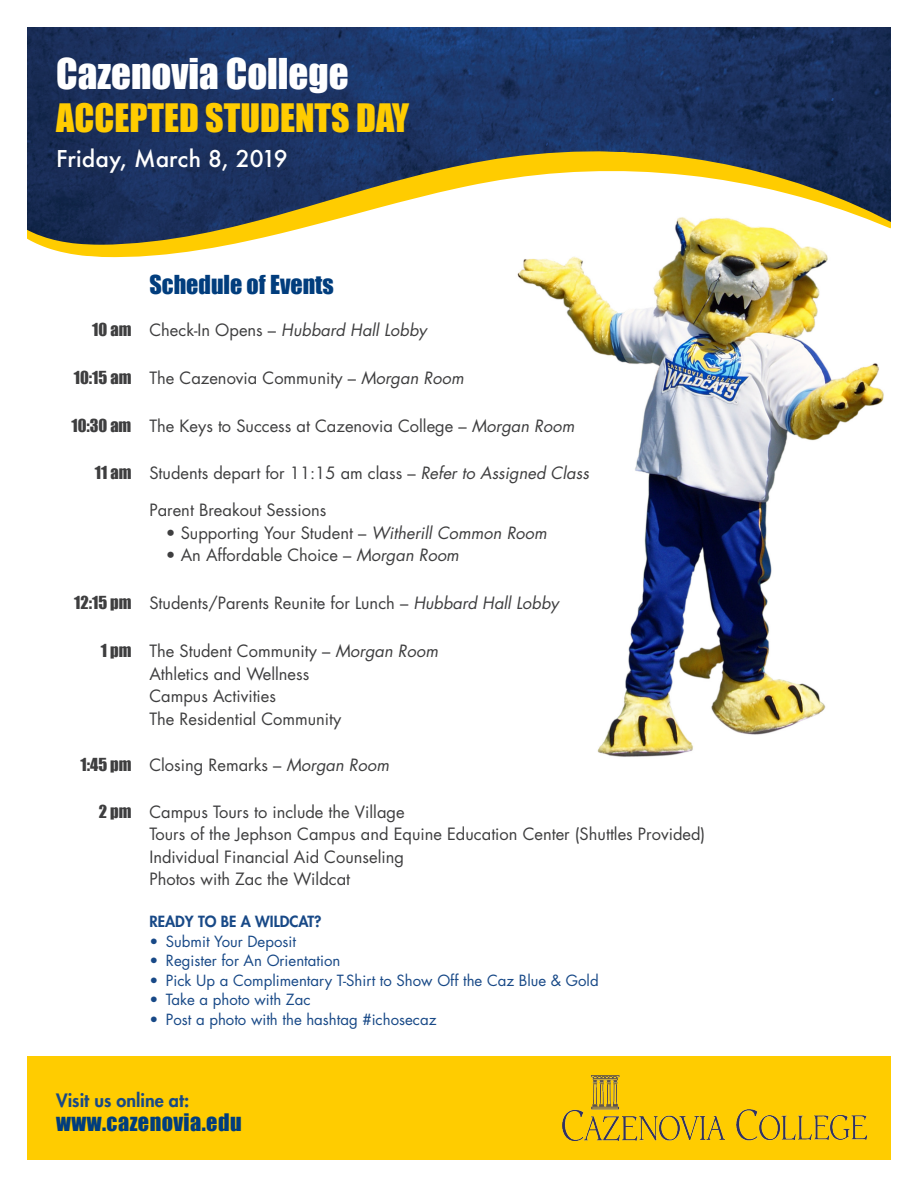
<style>
.page{position:relative;width:918px;height:1188px;background:#fff}
.page>*{position:absolute;margin:0;border:0;box-sizing:border-box;transform-origin:0 0}
.t1{font:39px "Impact";color:#fff}
.t2{font:36px "Impact";color:#fc0}
.t3{font:24px "Impact";color:#013d7d}
.t4{font:500 22.5px "Futura";color:#fff}
.t5{font:22.2px "Impact";letter-spacing:.02em;color:#013d7d}
.t6{font:800 18px "Futura Std";color:#184987}
.t7{font:16.5px "Futura Std";color:#3e3e3f}
.t8{font:italic 16.5px "Futura Std";color:#3e3e3f}
.t9{font:15px "Futura Std";color:#184987}
.t10{font:800 15px "Futura Std";color:#184987}
.s1{font-family:"Impact";font-style:normal}
.s2{font-style:normal}
.s3{font-family:"Impact"}
.s4{font-style:italic}
</style>
<div class="page">
<img style="left:553px;top:298px;width:331px;height:459px">
<div style="left:26px;top:1056px;width:865px;height:104px;background:#fc0"></div>
<img style="left:563px;top:1076px;width:303px;height:65px">
<img style="left:28px;top:28px;width:862px;height:93px">
<svg style="left:28px;top:121px;width:862px;height:177px"></svg>
<div style="left:48px;top:139px;width:253px;height:47px;background:#231f20;opacity:.3"></div>
<p class="t1" style="left:56px;top:43px;width:294px">Cazenovia College</p>
<p class="t2" style="left:56px;top:90px;width:354px">ACCEPTED STUDENTS DAY</p>
<p class="t4" style="left:56px;top:143px;width:233px">Friday, March 8, 2019</p>
<p class="t3" style="left:149px;top:266px;width:186px">Schedule of Events</p>
<p class="t8" style="left:92px;top:320px;width:336px"><span class="s1">10 am</span> <span class="s2">Check-In Opens –</span> Hubbard Hall Lobby</p>
<p class="t7" style="left:74px;top:368px;width:391px"><span class="s3">10:15 am</span> The Cazenovia Community – <span class="s4">Morgan Room</span></p>
<p class="t7" style="left:71px;top:416px;width:505px"><span class="s3">10:30 am</span> The Keys to Success at Cazenovia College – <span class="s4">Morgan Room</span></p>
<p class="t7" style="left:95px;top:462px;width:496px"><span class="s3">11 am</span> Students depart for 11:15 am class – <span class="s4">Refer to Assigned Class</span></p>
<p class="t7" style="left:149px;top:500px;width:179px">Parent Breakout Sessions</p>
<p class="t7" style="left:166px;top:522px;width:382px">• Supporting Your Student – <span class="s4">Witherill Common Room</span></p>
<p class="t7" style="left:166px;top:545px;width:295px">• An Affordable Choice – <span class="s4">Morgan Room</span></p>
<p class="t7" style="left:74px;top:593px;width:486px"><span class="s3">12:15 pm</span> Students/Parents Reunite for Lunch – <span class="s4">Hubbard Hall Lobby</span></p>
<p class="t7" style="left:101px;top:641px;width:339px"><span class="s3">1 pm</span> The Student Community – <span class="s4">Morgan Room</span></p>
<p class="t7" style="left:149px;top:663px;width:161px">Athletics and Wellness</p>
<p class="t7" style="left:149px;top:686px;width:128px">Campus Activities</p>
<p class="t7" style="left:149px;top:708px;width:194px">The Residential Community</p>
<p class="t7" style="left:80px;top:755px;width:310px"><span class="s3">1:45 pm</span> Closing Remarks – <span class="s4">Morgan Room</span></p>
<p class="t7" style="left:99px;top:801px;width:307px"><span class="s3">2 pm</span> Campus Tours to include the Village</p>
<p class="t7" style="left:149px;top:824px;width:557px">Tours of the Jephson Campus and Equine Education Center (Shuttles Provided)</p>
<p class="t7" style="left:149px;top:846px;width:256px">Individual Financial Aid Counseling</p>
<p class="t7" style="left:149px;top:869px;width:202px">Photos with Zac the Wildcat</p>
<p class="t10" style="left:149px;top:912px;width:174px">READY TO BE A WILDCAT?</p>
<p class="t9" style="left:149px;top:932px;width:148px">• Submit Your Deposit</p>
<p class="t9" style="left:149px;top:951px;width:192px">• Register for An Orientation</p>
<p class="t9" style="left:149px;top:971px;width:451px">• Pick Up a Complimentary T-Shirt to Show Off the Caz Blue &amp; Gold</p>
<p class="t9" style="left:149px;top:990px;width:163px">• Take a photo with Zac</p>
<p class="t9" style="left:149px;top:1010px;width:289px">• Post a photo with the hashtag #ichosecaz</p>
<p class="t6" style="left:56px;top:1089px;width:135px">Visit us online at:</p>
<p class="t5" style="left:56px;top:1105px;width:187px">www.cazenovia.edu</p>
</div>
